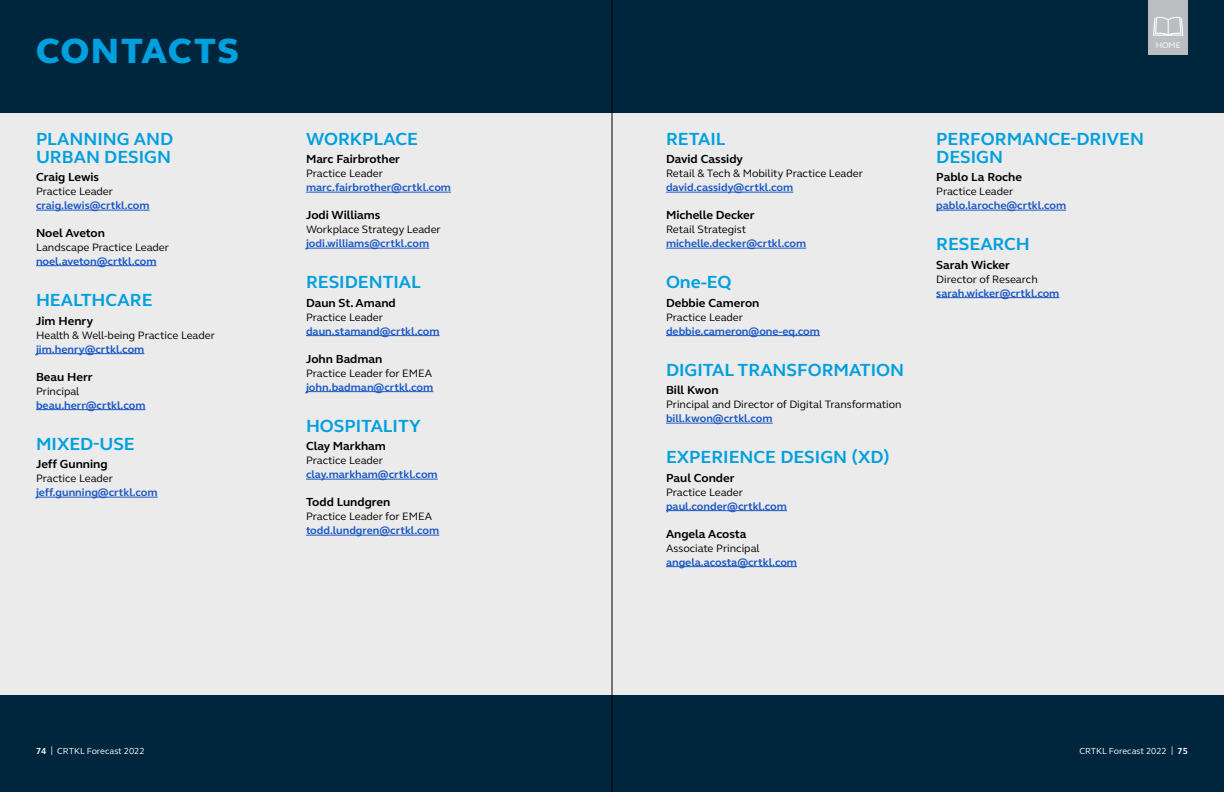
<style>
.page{position:relative;width:1224px;height:792px;background:#00263e}
.page>*{position:absolute;margin:0;border:0;box-sizing:border-box;transform-origin:0 0}
.t1{font:800 36px "FS Elliot Pro";letter-spacing:.05em;color:#009fdd}
.t2{font:700 18px/18px "FS Elliot Pro";color:#009fdd}
.t3{font:700 12px "FS Elliot Pro";color:#000}
.t4{font:700 11px "FS Elliot Pro";color:#1b58c4}
.t5{font:11px "FS Elliot Pro";color:#000}
.t6{font:9px "FS Elliot Pro";color:#fff}
.t7{font:8.4px "FS Elliot Pro";color:#fff}
.s1{font-weight:700}
</style>
<div class="page">
<div style="left:0;top:113px;width:1224px;height:582px;background:#ebebeb"></div>
<hr style="left:36px;top:210px;width:114px;height:1px;background:#1b58c4">
<hr style="left:36px;top:353px;width:108px;height:1px;background:#1b58c4">
<hr style="left:36px;top:409px;width:109px;height:1px;background:#1b58c4">
<hr style="left:36px;top:497px;width:122px;height:1px;background:#1b58c4">
<hr style="left:306px;top:192px;width:145px;height:1px;background:#1b58c4">
<hr style="left:306px;top:248px;width:123px;height:1px;background:#1b58c4">
<hr style="left:306px;top:335px;width:134px;height:1px;background:#1b58c4">
<hr style="left:306px;top:391px;width:127px;height:1px;background:#1b58c4">
<hr style="left:306px;top:479px;width:132px;height:1px;background:#1b58c4">
<hr style="left:306px;top:535px;width:133px;height:1px;background:#1b58c4">
<hr style="left:666px;top:192px;width:127px;height:1px;background:#1b58c4">
<hr style="left:666px;top:248px;width:140px;height:1px;background:#1b58c4">
<hr style="left:666px;top:335px;width:154px;height:1px;background:#1b58c4">
<hr style="left:666px;top:423px;width:107px;height:1px;background:#1b58c4">
<hr style="left:666px;top:510px;width:121px;height:1px;background:#1b58c4">
<hr style="left:666px;top:566px;width:131px;height:1px;background:#1b58c4">
<hr style="left:936px;top:210px;width:130px;height:1px;background:#1b58c4">
<hr style="left:936px;top:297px;width:123px;height:1px;background:#1b58c4">
<hr style="left:36px;top:265px;width:121px;height:1px;background:#1b58c4">
<hr style="left:612px;top:0;width:1px;height:792px;background:#000">
<div style="left:1148px;top:0;width:40px;height:55px;background:#bbbdc0"></div>
<svg style="left:1153px;top:17px;width:30px;height:19px"></svg>
<h1 class="t1" style="left:36px;top:27px;width:205px">CONTACTS</h1>
<h2 class="t2" style="left:36px;top:129px;width:139px">PLANNING AND<br>URBAN DESIGN</h2>
<p class="t3" style="left:36px;top:169px;width:65px">Craig Lewis</p>
<p class="t5" style="left:36px;top:184px;width:78px">Practice Leader</p>
<p class="t4" style="left:36px;top:198px;width:115px">craig.lewis@crtkl.com</p>
<p class="t3" style="left:36px;top:225px;width:70px">Noel Aveton</p>
<p class="t5" style="left:36px;top:240px;width:134px">Landscape Practice Leader</p>
<p class="t4" style="left:36px;top:253px;width:122px">noel.aveton@crtkl.com</p>
<h2 class="t2" style="left:36px;top:291px;width:118px">HEALTHCARE</h2>
<p class="t3" style="left:36px;top:312px;width:59px">Jim Henry</p>
<p class="t5" style="left:36px;top:327px;width:180px">Health &amp; Well-being Practice Leader</p>
<p class="t4" style="left:36px;top:341px;width:110px">jim.henry@crtkl.com</p>
<p class="t3" style="left:36px;top:368px;width:58px">Beau Herr</p>
<p class="t5" style="left:36px;top:383px;width:45px">Principal</p>
<p class="t4" style="left:36px;top:397px;width:111px">beau.herr@crtkl.com</p>
<h2 class="t2" style="left:36px;top:434px;width:100px">MIXED-USE</h2>
<p class="t3" style="left:36px;top:456px;width:73px">Jeff Gunning</p>
<p class="t5" style="left:36px;top:471px;width:78px">Practice Leader</p>
<p class="t4" style="left:36px;top:485px;width:123px">jeff.gunning@crtkl.com</p>
<h2 class="t2" style="left:306px;top:129px;width:113px">WORKPLACE</h2>
<p class="t3" style="left:306px;top:151px;width:96px">Marc Fairbrother</p>
<p class="t5" style="left:306px;top:166px;width:78px">Practice Leader</p>
<p class="t4" style="left:306px;top:180px;width:147px">marc.fairbrother@crtkl.com</p>
<p class="t3" style="left:306px;top:207px;width:76px">Jodi Williams</p>
<p class="t5" style="left:306px;top:222px;width:136px">Workplace Strategy Leader</p>
<p class="t4" style="left:306px;top:236px;width:125px">jodi.williams@crtkl.com</p>
<h2 class="t2" style="left:306px;top:273px;width:116px">RESIDENTIAL</h2>
<p class="t3" style="left:306px;top:294px;width:91px">Daun St. Amand</p>
<p class="t5" style="left:306px;top:309px;width:78px">Practice Leader</p>
<p class="t4" style="left:306px;top:323px;width:135px">daun.stamand@crtkl.com</p>
<p class="t3" style="left:306px;top:350px;width:78px">John Badman</p>
<p class="t5" style="left:306px;top:365px;width:128px">Practice Leader for EMEA</p>
<p class="t4" style="left:306px;top:379px;width:129px">john.badman@crtkl.com</p>
<h2 class="t2" style="left:306px;top:416px;width:116px">HOSPITALITY</h2>
<p class="t3" style="left:306px;top:438px;width:81px">Clay Markham</p>
<p class="t5" style="left:306px;top:453px;width:78px">Practice Leader</p>
<p class="t4" style="left:306px;top:467px;width:133px">clay.markham@crtkl.com</p>
<p class="t3" style="left:306px;top:494px;width:86px">Todd Lundgren</p>
<p class="t5" style="left:306px;top:509px;width:128px">Practice Leader for EMEA</p>
<p class="t4" style="left:306px;top:523px;width:135px">todd.lundgren@crtkl.com</p>
<h2 class="t2" style="left:666px;top:129px;width:61px">RETAIL</h2>
<p class="t3" style="left:666px;top:151px;width:79px">David Cassidy</p>
<p class="t5" style="left:666px;top:166px;width:198px">Retail &amp; Tech &amp; Mobility Practice Leader</p>
<p class="t4" style="left:666px;top:180px;width:129px">david.cassidy@crtkl.com</p>
<p class="t3" style="left:666px;top:207px;width:90px">Michelle Decker</p>
<p class="t5" style="left:666px;top:222px;width:82px">Retail Strategist</p>
<p class="t4" style="left:666px;top:236px;width:142px">michelle.decker@crtkl.com</p>
<h2 class="t2" style="left:666px;top:273px;width:67px">One-EQ</h2>
<p class="t3" style="left:666px;top:294px;width:95px">Debbie Cameron</p>
<p class="t5" style="left:666px;top:309px;width:78px">Practice Leader</p>
<p class="t4" style="left:666px;top:323px;width:156px">debbie.cameron@one-eq.com</p>
<h2 class="t2" style="left:666px;top:360px;width:240px">DIGITAL TRANSFORMATION</h2>
<p class="t3" style="left:666px;top:382px;width:54px">Bill Kwon</p>
<p class="t5" style="left:666px;top:397px;width:237px">Principal and Director of Digital Transformation</p>
<p class="t4" style="left:666px;top:411px;width:108px">bill.kwon@crtkl.com</p>
<h2 class="t2" style="left:666px;top:448px;width:225px">EXPERIENCE DESIGN (XD)</h2>
<p class="t3" style="left:666px;top:469px;width:70px">Paul Conder</p>
<p class="t5" style="left:666px;top:484px;width:78px">Practice Leader</p>
<p class="t4" style="left:666px;top:498px;width:122px">paul.conder@crtkl.com</p>
<p class="t3" style="left:666px;top:525px;width:82px">Angela Acosta</p>
<p class="t5" style="left:666px;top:540px;width:95px">Associate Principal</p>
<p class="t4" style="left:666px;top:554px;width:133px">angela.acosta@crtkl.com</p>
<p class="t7" style="left:1156px;top:39px;width:27px">HOME</p>
<h2 class="t2" style="left:936px;top:129px;width:209px">PERFORMANCE-DRIVEN<br>DESIGN</h2>
<p class="t3" style="left:936px;top:169px;width:87px">Pablo La Roche</p>
<p class="t5" style="left:936px;top:184px;width:78px">Practice Leader</p>
<p class="t4" style="left:936px;top:198px;width:131px">pablo.laroche@crtkl.com</p>
<h2 class="t2" style="left:936px;top:235px;width:95px">RESEARCH</h2>
<p class="t3" style="left:936px;top:256px;width:75px">Sarah Wicker</p>
<p class="t5" style="left:936px;top:271px;width:103px">Director of Research</p>
<p class="t4" style="left:936px;top:285px;width:125px">sarah.wicker@crtkl.com</p>
<p class="t6" style="left:36px;top:745px;width:110px"><span class="s1">74</span> | CRTKL Forecast 2022</p>
<p class="t6" style="left:1079px;top:745px;width:110px">CRTKL Forecast 2022 | <span class="s1">75</span></p>
</div>
